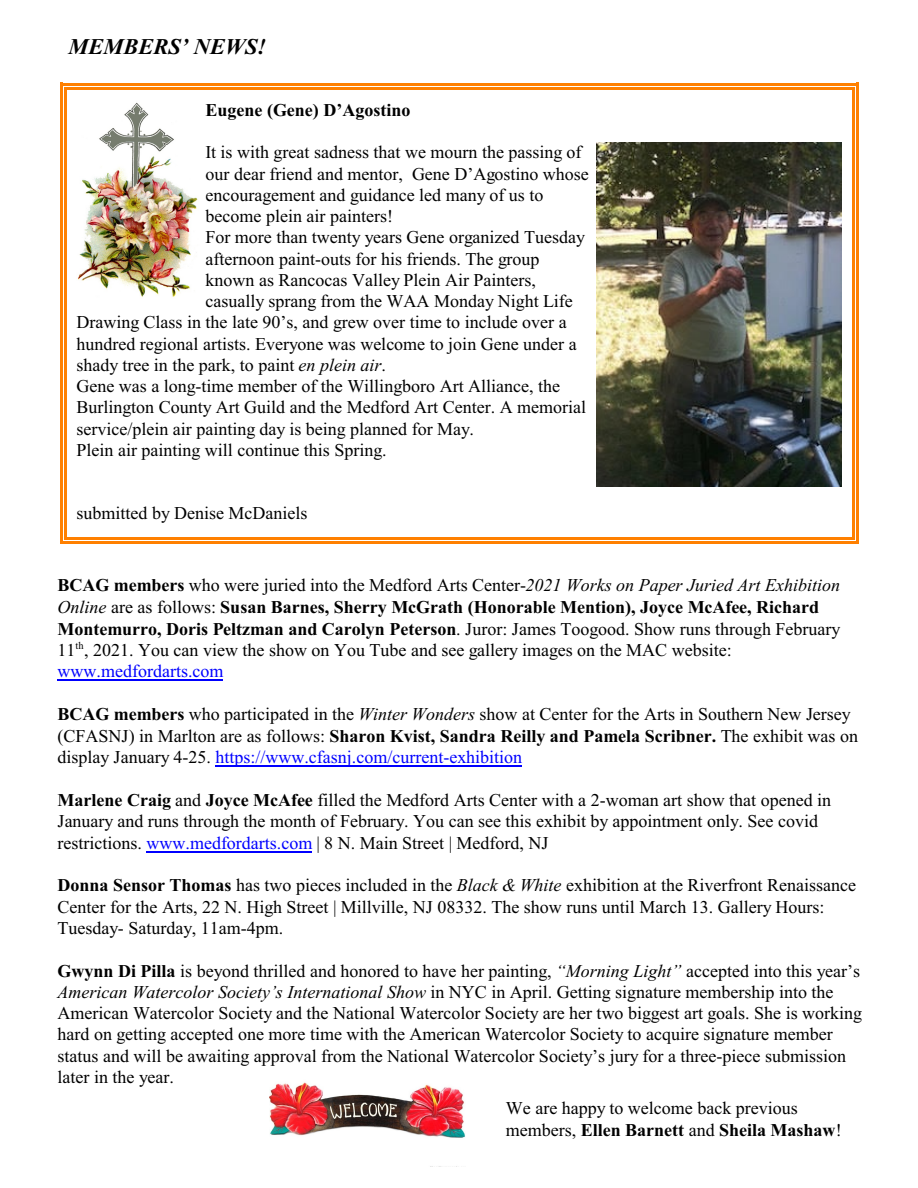
<style>
.page{position:relative;width:918px;height:1188px;background:#fff}
.page>*{position:absolute;margin:0;border:0;box-sizing:border-box;transform-origin:0 0}
.t1{font:italic 700 22.5px "Times New Roman";color:#000}
.t2{font:18px/21.3px "Times New Roman";color:#000}
.t3{font:700 18px "Times New Roman";color:#000}
.s1{font-style:italic}
.s2{font-weight:700}
.s3{color:#00f}
</style>
<div class="page">
<img style="left:269px;top:1082px;width:196px;height:85px">
<hr style="left:58px;top:680px;width:165px;height:1px;background:#00f">
<hr style="left:215px;top:766px;width:307px;height:1px;background:#00f">
<hr style="left:147px;top:851px;width:165px;height:1px;background:#00f">
<img style="left:77px;top:102px;width:121px;height:195px">
<img style="left:597px;top:142px;width:245px;height:344px">
<hr style="left:65px;top:87px;width:2px;height:453px;background:#ff8000">
<hr style="left:852px;top:87px;width:3px;height:453px;background:#ff8000">
<hr style="left:65px;top:87px;width:790px;height:3px;background:#ff8000">
<hr style="left:65px;top:537px;width:790px;height:3px;background:#ff8000">
<hr style="left:60px;top:83px;width:3px;height:461px;background:#ff8000">
<hr style="left:857px;top:83px;width:2px;height:461px;background:#ff8000">
<hr style="left:60px;top:83px;width:799px;height:3px;background:#ff8000">
<hr style="left:60px;top:542px;width:799px;height:2px;background:#ff8000">
<p class="t1" style="left:68px;top:39px;width:199px">MEMBERS’ NEWS!</p>
<p class="t3" style="left:206px;top:104px;width:206px">Eugene (Gene) D’Agostino</p>
<p class="t2" style="left:206px;top:143px;width:377px">It is with great sadness that we mourn the passing of</p>
<p class="t2" style="left:206px;top:165px;width:385px">our dear friend and mentor, Gene D’Agostino whose</p>
<p class="t2" style="left:206px;top:186px;width:339px">encouragement and guidance led many of us to</p>
<p class="t2" style="left:206px;top:207px;width:189px">become plein air painters!</p>
<p class="t2" style="left:206px;top:228px;width:381px">For more than twenty years Gene organized Tuesday</p>
<p class="t2" style="left:206px;top:250px;width:335px">afternoon paint-outs for his friends. The group</p>
<p class="t2" style="left:206px;top:271px;width:332px">known as Rancocas Valley Plein Air Painters,</p>
<p class="t2" style="left:206px;top:292px;width:369px">casually sprang from the WAA Monday Night Life</p>
<p class="t2" style="left:76px;top:313px;width:492px">Drawing Class in the late 90’s, and grew over time to include over a</p>
<p class="t2" style="left:76px;top:335px;width:502px">hundred regional artists. Everyone was welcome to join Gene under a</p>
<p class="t2" style="left:76px;top:356px;width:311px">shady tree in the park, to paint <span class="s1">en plein air</span>.</p>
<p class="t2" style="left:76px;top:377px;width:485px">Gene was a long-time member of the Willingboro Art Alliance, the</p>
<p class="t2" style="left:76px;top:398px;width:511px">Burlington County Art Guild and the Medford Art Center. A memorial</p>
<p class="t2" style="left:76px;top:420px;width:399px">service/plein air painting day is being planned for May.</p>
<p class="t2" style="left:76px;top:441px;width:312px">Plein air painting will continue this Spring.</p>
<p class="t2" style="left:76px;top:505px;width:233px">submitted by Denise McDaniels</p>
<p class="t2" style="left:58px;top:576px;width:784px"><span class="s2">BCAG members</span> who were juried into the Medford Arts Center-<span class="s1">2021 Works on Paper Juried Art Exhibition Online</span> are as follows: <span class="s2">Susan Barnes, Sherry McGrath (Honorable Mention), Joyce McAfee, Richard Montemurro, Doris Peltzman and Carolyn Peterson</span>. Juror: James Toogood. Show runs through February 11<sup>th</sup>, 2021. You can view the show on You Tube and see gallery images on the MAC website: <span class="s3">www.medfordarts.com</span></p>
<p class="t2" style="left:58px;top:705px;width:802px"><span class="s2">BCAG members</span> who participated in the <span class="s1">Winter Wonders</span> show at Center for the Arts in Southern New Jersey (CFASNJ) in Marlton are as follows: <span class="s2">Sharon Kvist, Sandra Reilly and Pamela Scribner.</span> The exhibit was on display January 4-25. <span class="s3">https://www.cfasnj.com/current-exhibition</span></p>
<p class="t2" style="left:58px;top:791px;width:775px"><span class="s2">Marlene Craig</span> and <span class="s2">Joyce McAfee</span> filled the Medford Arts Center with a 2-woman art show that opened in<br>January and runs through the month of February. You can see this exhibit by appointment only. See covid restrictions. <span class="s3">www.medfordarts.com</span> | 8 N. Main Street | Medford, NJ</p>
<p class="t2" style="left:58px;top:876px;width:800px"><span class="s2">Donna Sensor Thomas</span> has two pieces included in the <span class="s1">Black &amp; White</span> exhibition at the Riverfront Renaissance<br>Center for the Arts, 22 N. High Street | Millville, NJ 08332. The show runs until March 13. Gallery Hours:<br>Tuesday- Saturday, 11am-4pm.</p>
<p class="t2" style="left:58px;top:962px;width:806px"><span class="s2">Gwynn Di Pilla</span> is beyond thrilled and honored to have her painting, <span class="s1">“Morning Light”</span> accepted into this year’s <span class="s1">American Watercolor Society’s International Show</span> in NYC in April. Getting signature membership into the American Watercolor Society and the National Watercolor Society are her two biggest art goals. She is working hard on getting accepted one more time with the American Watercolor Society to acquire signature member status and will be awaiting approval from the National Watercolor Society’s jury for a three-piece submission later in the year.</p>
<p class="t2" style="left:506px;top:1099px;width:338px">We are happy to welcome back previous members, <span class="s2">Ellen Barnett</span> and <span class="s2">Sheila Mashaw</span>!</p>
</div>
